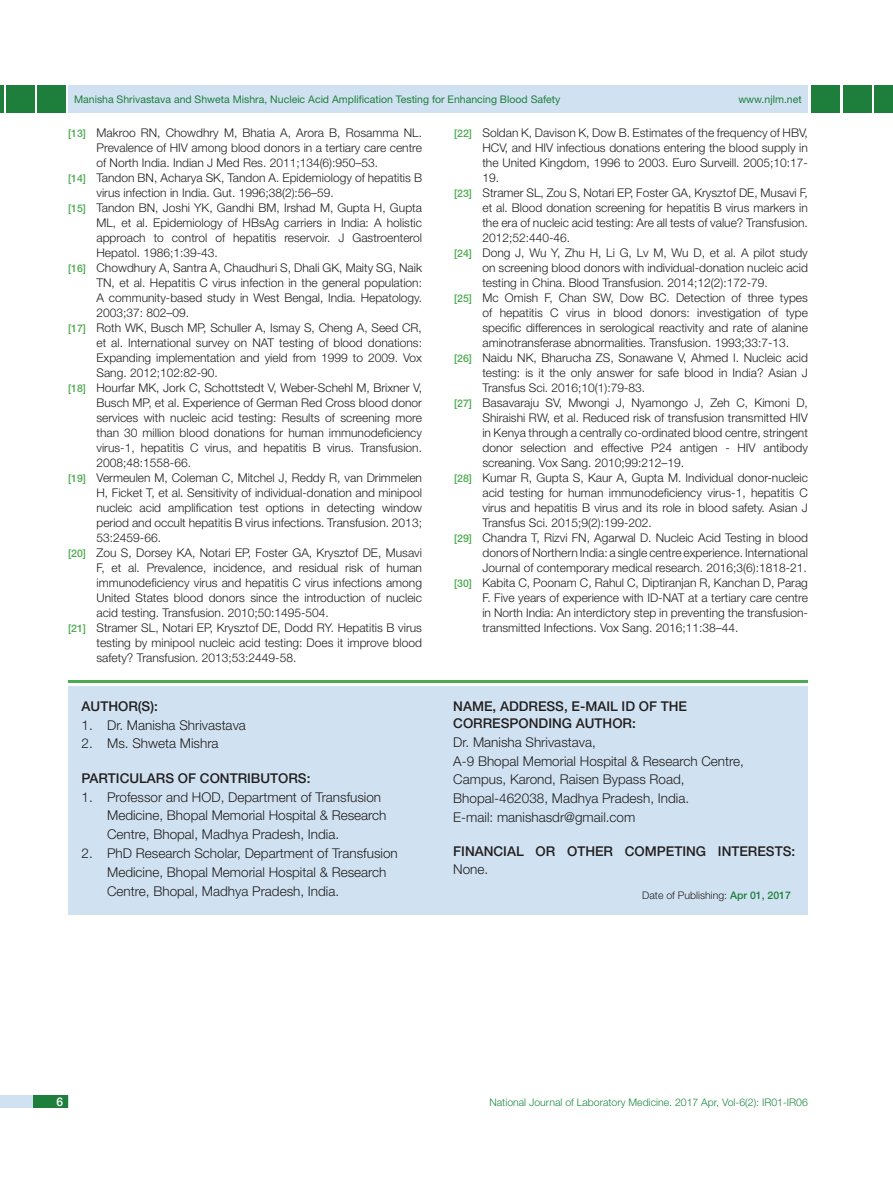
<style>
.page{position:relative;width:893px;height:1191px;background:#fff}
.page>*{position:absolute;margin:0;border:0;box-sizing:border-box;transform-origin:0 0}
.t1{font:300 13.5px/18.8px "Helvetica Neue";color:#231f20}
.t2{font:500 13.5px "Helvetica Neue";color:#231f20}
.Refrence{font:300 12px/15px "Helvetica Neue";color:#231f20;text-align:justify}
.t3{font:500 12px "Helvetica Neue";color:#fff}
.t4{font:10.5px "Helvetica Neue";color:#1e7f3c}
.t5{font:300 10.5px "Helvetica Neue";color:#1f8b42}
.t6{font:300 10.5px "Helvetica Neue";color:#231f20}
.s1{font-weight:500;font-size:10.5px;color:#4caa4f}
.s2{font-weight:500;color:#1e7f3c}
</style>
<div class="page">
<hr style="left:0;top:85px;width:4px;height:28px;background:#1e7f3c">
<div style="left:6px;top:85px;width:29px;height:28px;background:#1e7f3c"></div>
<div style="left:68px;top:85px;width:740px;height:28px;background:#d0e2f1"></div>
<div style="left:875px;top:85px;width:18px;height:28px;background:#1e7f3c"></div>
<div style="left:843px;top:85px;width:29px;height:28px;background:#1e7f3c"></div>
<div style="left:0;top:1095px;width:68px;height:13px;background:#d0e2f1"></div>
<div style="left:33px;top:1095px;width:35px;height:13px;background:#1e7f3c"></div>
<div style="left:811px;top:85px;width:29px;height:28px;background:#1e7f3c"></div>
<div style="left:37px;top:85px;width:29px;height:28px;background:#1e7f3c"></div>
<div style="left:68px;top:686px;width:740px;height:228px;background:#d0e2f1"></div>
<hr style="left:68px;top:680px;width:740px;height:2px;background:#4caa4f">
<p class="t4" style="left:74px;top:93px;width:488px">Manisha Shrivastava and Shweta Mishra, Nucleic Acid Amplification Testing for Enhancing Blood Safety</p>
<p class="t4" style="left:738px;top:93px;width:65px">www.njlm.net</p>
<p class="Refrence" style="left:97px;top:125px;width:327px;text-indent:-28px"><span class="s1">[13]</span> Makroo RN, Chowdhry M, Bhatia A, Arora B, Rosamma NL.<br>Prevalence of HIV among blood donors in a tertiary care centre of North India. Indian J Med Res. 2011;134(6):950–53.</p>
<p class="Refrence" style="left:97px;top:170px;width:327px;text-indent:-28px"><span class="s1">[14]</span> Tandon BN, Acharya SK, Tandon A. Epidemiology of hepatitis B virus infection in India. Gut. 1996;38(2):56–59.</p>
<p class="Refrence" style="left:97px;top:200px;width:327px;text-indent:-28px"><span class="s1">[15]</span> Tandon BN, Joshi YK, Gandhi BM, Irshad M, Gupta H, Gupta ML, et al. Epidemiology of HBsAg carriers in India: A holistic approach to control of hepatitis reservoir. J Gastroenterol Hepatol. 1986;1:39-43.</p>
<p class="Refrence" style="left:97px;top:260px;width:327px;text-indent:-28px"><span class="s1">[16]</span> Chowdhury A, Santra A, Chaudhuri S, Dhali GK, Maity SG, Naik TN, et al. Hepatitis C virus infection in the general population:<br>A community-based study in West Bengal, India. Hepatology.<br>2003;37: 802–09.</p>
<p class="Refrence" style="left:97px;top:320px;width:327px;text-indent:-28px"><span class="s1">[17]</span> Roth WK, Busch MP, Schuller A, Ismay S, Cheng A, Seed CR, et al. International survey on NAT testing of blood donations:<br>Expanding implementation and yield from 1999 to 2009. Vox Sang. 2012;102:82-90.</p>
<p class="Refrence" style="left:97px;top:380px;width:327px;text-indent:-28px"><span class="s1">[18]</span> Hourfar MK, Jork C, Schottstedt V, Weber-Schehl M, Brixner V, Busch MP, et al. Experience of German Red Cross blood donor services with nucleic acid testing: Results of screening more than 30 million blood donations for human immunodeficiency virus-1, hepatitis C virus, and hepatitis B virus. Transfusion.<br>2008;48:1558-66.</p>
<p class="Refrence" style="left:97px;top:470px;width:327px;text-indent:-28px"><span class="s1">[19]</span> Vermeulen M, Coleman C, Mitchel J, Reddy R, van Drimmelen H, Ficket T, et al. Sensitivity of individual-donation and minipool nucleic acid amplification test options in detecting window period and occult hepatitis B virus infections. Transfusion. 2013; 53:2459-66.</p>
<p class="Refrence" style="left:97px;top:545px;width:327px;text-indent:-28px"><span class="s1">[20]</span> Zou S, Dorsey KA, Notari EP, Foster GA, Krysztof DE, Musavi F, et al. Prevalence, incidence, and residual risk of human immunodeficiency virus and hepatitis C virus infections among United States blood donors since the introduction of nucleic acid testing. Transfusion. 2010;50:1495-504.</p>
<p class="Refrence" style="left:97px;top:620px;width:327px;text-indent:-28px"><span class="s1">[21]</span> Stramer SL, Notari EP, Krysztof DE, Dodd RY. Hepatitis B virus testing by minipool nucleic acid testing: Does it improve blood safety? Transfusion. 2013;53:2449-58.</p>
<p class="t2" style="left:82px;top:698px;width:78px">AUTHOR(S):</p>
<p class="t1" style="left:82px;top:715px;width:166px">1. Dr. Manisha Shrivastava</p>
<p class="t1" style="left:82px;top:734px;width:139px">2. Ms. Shweta Mishra</p>
<p class="t2" style="left:82px;top:770px;width:230px">PARTICULARS OF CONTRI BUTORS:</p>
<p class="t1" style="left:107px;top:787px;width:281px;text-indent:-25px">1. Professor and HOD, Department of Transfusion<br>Medicine, Bhopal Memorial Hospital &amp; Research<br>Centre, Bhopal, Madhya Pradesh, India.</p>
<p class="t1" style="left:107px;top:843px;width:292px;text-indent:-25px">2. PhD Research Scholar, Department of Transfusion<br>Medicine, Bhopal Memorial Hospital &amp; Research<br>Centre, Bhopal, Madhya Pradesh, India.</p>
<p class="Refrence" style="left:482px;top:125px;width:327px;text-indent:-28px"><span class="s1">[22]</span> Soldan K, Davison K, Dow B. Estimates of the frequency of HBV, HCV, and HIV infectious donations entering the blood supply in the United Kingdom, 1996 to 2003. Euro Surveill. 2005;10:17- 19.</p>
<p class="Refrence" style="left:482px;top:185px;width:327px;text-indent:-28px"><span class="s1">[23]</span> Stramer SL, Zou S, Notari EP, Foster GA, Krysztof DE, Musavi F, et al. Blood donation screening for hepatitis B virus markers in the era of nucleic acid testing: Are all tests of value? Transfusion.<br>2012;52:440-46.</p>
<p class="Refrence" style="left:482px;top:245px;width:327px;text-indent:-28px"><span class="s1">[24]</span> Dong J, Wu Y, Zhu H, Li G, Lv M, Wu D, et al. A pilot study on screening blood donors with individual-donation nucleic acid testing in China. Blood Transfusion. 2014;12(2):172-79.</p>
<p class="Refrence" style="left:482px;top:290px;width:327px;text-indent:-28px"><span class="s1">[25]</span> Mc Omish F, Chan SW, Dow BC. Detection of three types of hepatitis C virus in blood donors: investigation of type specific differences in serological reactivity and rate of alanine aminotransferase abnormalities. Transfusion. 1993;33:7-13.</p>
<p class="Refrence" style="left:482px;top:350px;width:327px;text-indent:-28px"><span class="s1">[26]</span> Naidu NK, Bharucha ZS, Sonawane V, Ahmed I. Nucleic acid testing: is it the only answer for safe blood in India? Asian J Transfus Sci. 2016;10(1):79-83.</p>
<p class="Refrence" style="left:482px;top:395px;width:327px;text-indent:-28px"><span class="s1">[27]</span> Basavaraju SV, Mwongi J, Nyamongo J, Zeh C, Kimoni D, Shiraishi RW, et al. Reduced risk of transfusion transmitted HIV in Kenya through a centrally co-ordinated blood centre, stringent donor selection and effective P24 antigen - HIV antibody screaning. Vox Sang. 2010;99:212–19.</p>
<p class="Refrence" style="left:482px;top:470px;width:327px;text-indent:-28px"><span class="s1">[28]</span> Kumar R, Gupta S, Kaur A, Gupta M. Individual donor-nucleic acid testing for human immunodeficiency virus-1, hepatitis C virus and hepatitis B virus and its role in blood safety. Asian J Transfus Sci. 2015;9(2):199-202.</p>
<p class="Refrence" style="left:482px;top:530px;width:327px;text-indent:-28px"><span class="s1">[29]</span> Chandra T, Rizvi FN, Agarwal D. Nucleic Acid Testing in blood donors of Northern India: a single centre experience. International Journal of contemporary medical research. 2016;3(6):1818-21.</p>
<p class="Refrence" style="left:482px;top:575px;width:327px;text-indent:-28px"><span class="s1">[30]</span> Kabita C, Poonam C, Rahul C, Diptiranjan R, Kanchan D, Parag F. Five years of experience with ID-NAT at a tertiary care centre in North India: An interdictory step in preventing the transfusion&shy;transmitted Infections. Vox Sang. 2016;11:38–44.</p>
<p class="t2" style="left:453px;top:698px;width:225px">NAME, ADDRESS, E-MAI L ID OF THE</p>
<p class="t2" style="left:453px;top:715px;width:30px">CORRE</p>
<p class="t2" style="left:501px;top:715px;width:137px">SPONDING AUTHOR:</p>
<p class="t1" style="left:453px;top:732px;width:144px">Dr. Manisha Shrivastava,</p>
<p class="t1" style="left:453px;top:751px;width:292px">A-9 Bhopal Memorial Hospital &amp; Research Centre,<br>Campus, Karond, Raisen Bypass Road,</p>
<p class="t1" style="left:453px;top:788px;width:237px">Bhopal-462038, Madhya Pradesh, India.</p>
<p class="t1" style="left:453px;top:807px;width:184px">E-mail: manishasdr@gmail.com</p>
<p class="t2" style="left:453px;top:843px;width:142px">FINANCIAL OR OTHER</p>
<p class="t2" style="left:625px;top:843px;width:124px">COMPETIN G INTERE</p>
<p class="t2" style="left:766px;top:843px;width:31px">STS:</p>
<p class="t1" style="left:453px;top:859px;width:37px">None.</p>
<p class="t6" style="left:642px;top:888px;width:150px">Date of Publishing: <span class="s2">APR 01, 2017</span></p>
<p class="t3" style="left:57px;top:1094px;width:8px">6</p>
<p class="t5" style="left:489px;top:1096px;width:320px">National Journal of Laboratory Medicine. 2017 Apr, Vol-6(2): IR01-IR06</p>
</div>
